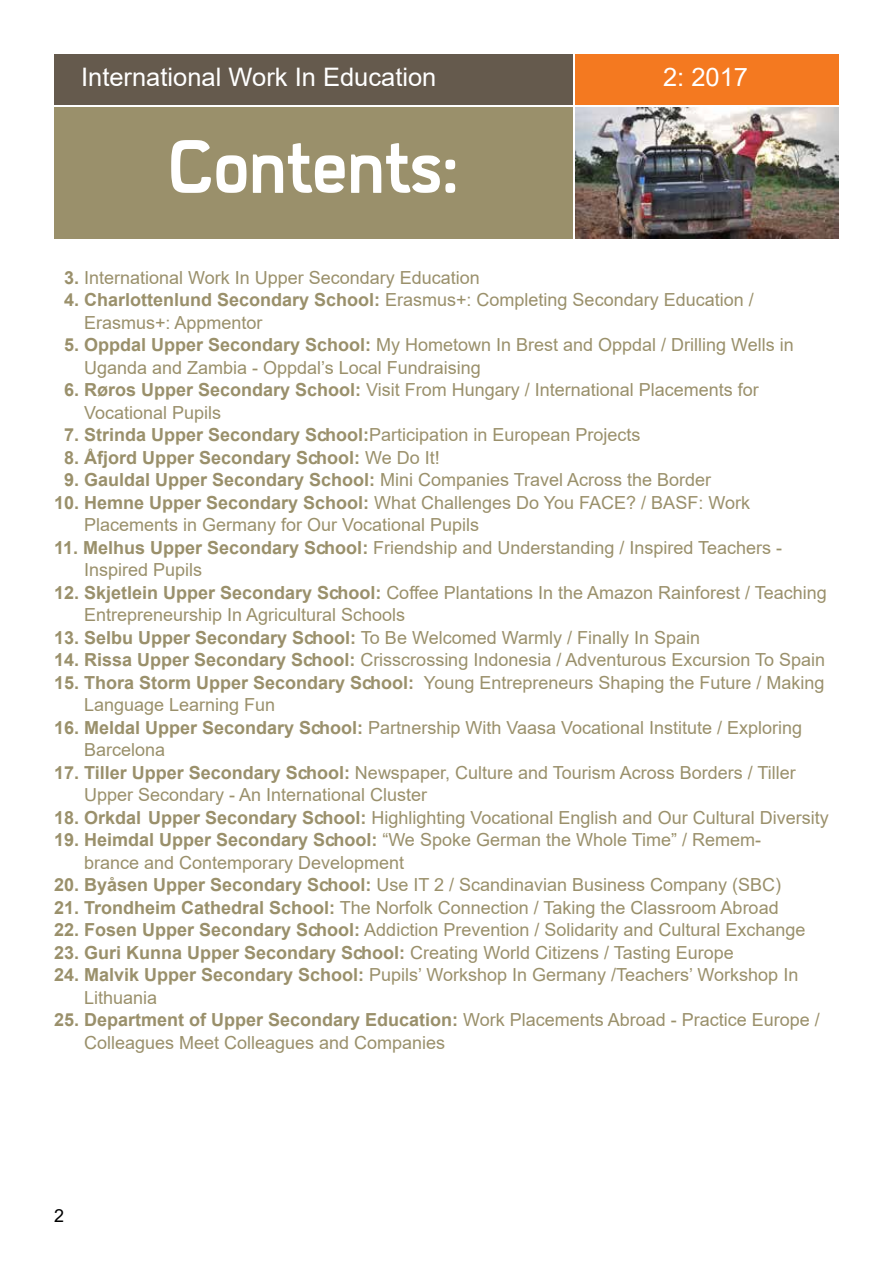
<style>
.page{position:relative;width:893px;height:1263px;background:#fff}
.page>*{position:absolute;margin:0;border:0;box-sizing:border-box;transform-origin:0 0}
.t1{font:700 79.5px "Creative Trondelag";color:#fff}
.t2{font:25.5px "Arial";color:#fff}
.t3{font:18px/22.5px "Arial";color:#9a906b}
.t4{font:700 18px "Arial";color:#9a906b}
.t5{font:18px "Arial";color:#000}
.s1{font-weight:700}
.s2{font-weight:400}
</style>
<div class="page">
<div style="left:54px;top:54px;width:519px;height:51px;background:#655a4d"></div>
<div style="left:575px;top:54px;width:264px;height:51px;background:#f47920"></div>
<img style="left:575px;top:107px;width:264px;height:132px">
<div style="left:54px;top:107px;width:519px;height:132px;background:#9a906b"></div>
<h2 class="t2" style="left:81px;top:59px;width:357px">International Work In Education</h2>
<h2 class="t2" style="left:663px;top:59px;width:87px">2: 2017</h2>
<h1 class="t1" style="left:168px;top:123px;width:292px">Contents:</h1>
<p class="t3" style="left:64px;top:266px;width:417px"><span class="s1">3.</span> International Work In Upper Secondary Education</p>
<p class="t3" style="left:84px;top:288px;width:671px;text-indent:-20px"><span class="s1">4. Charlottenlund Secondary School:</span> Erasmus+: Completing Secondary Education /<br>Erasmus+: Appmentor</p>
<p class="t3" style="left:84px;top:333px;width:711px;text-indent:-20px"><span class="s1">5. Oppdal Upper Secondary School:</span> My Hometown In Brest and Oppdal / Drilling Wells in<br>Uganda and Zambia - Oppdal’s Local Fundraising</p>
<p class="t3" style="left:84px;top:378px;width:676px;text-indent:-20px"><span class="s1">6. Røros Upper Secondary School:</span> Visit From Hungary / International Placements for<br>Vocational Pupils</p>
<p class="t3" style="left:64px;top:423px;width:578px"><span class="s1">7. Strinda Upper Secondary School:</span>Participation in European Projects</p>
<p class="t4" style="left:64px;top:444px;width:377px">8. Åfjord Upper Secondary School: <span class="s2">We Do It!</span></p>
<p class="t3" style="left:64px;top:468px;width:649px"><span class="s1">9. Gauldal Upper Secondary School:</span> Mini Companies Travel Across the Border</p>
<p class="t3" style="left:84px;top:491px;width:667px;text-indent:-30px"><span class="s1">10. Hemne Upper Secondary School:</span> What Challenges Do You FACE? / BASF: Work<br>Placements in Germany for Our Vocational Pupils</p>
<p class="t3" style="left:84px;top:536px;width:700px;text-indent:-30px"><span class="s1">11. Melhus Upper Secondary School:</span> Friendship and Understanding / Inspired Teachers -<br>Inspired Pupils</p>
<p class="t3" style="left:84px;top:581px;width:744px;text-indent:-30px"><span class="s1">12. Skjetlein Upper Secondary School:</span> Coffee Plantations In the Amazon Rainforest / Teaching<br>Entrepreneurship In Agricultural Schools</p>
<p class="t3" style="left:54px;top:626px;width:648px"><span class="s1">13. Selbu Upper Secondary School:</span> To Be Welcomed Warmly / Finally In Spain</p>
<p class="t3" style="left:54px;top:648px;width:773px"><span class="s1">14. Rissa Upper Secondary School:</span> Crisscrossing Indonesia / Adventurous Excursion To Spain</p>
<p class="t3" style="left:84px;top:671px;width:742px;text-indent:-30px"><span class="s1">15. Thora Storm Upper Secondary School:</span> Young Entrepreneurs Shaping the Future / Making<br>Language Learning Fun</p>
<p class="t3" style="left:84px;top:716px;width:720px;text-indent:-30px"><span class="s1">16. Meldal Upper Secondary School:</span> Partnership With Vaasa Vocational Institute / Exploring<br>Barcelona</p>
<p class="t3" style="left:84px;top:761px;width:713px;text-indent:-30px"><span class="s1">17. Tiller Upper Secondary School:</span> Newspaper, Culture and Tourism Across Borders / Tiller<br>Upper Secondary - An International Cluster</p>
<p class="t3" style="left:54px;top:806px;width:776px"><span class="s1">18. Orkdal Upper Secondary School:</span> Highlighting Vocational English and Our Cultural Diversity</p>
<p class="t3" style="left:84px;top:828px;width:679px;text-indent:-30px"><span class="s1">19. Heimdal Upper Secondary School:</span> “We Spoke German the Whole Time” / Remem&shy;brance and Contemporary Development</p>
<p class="t3" style="left:54px;top:873px;width:729px"><span class="s1">20. Byåsen Upper Secondary School:</span> Use IT 2 / Scandinavian Business Company (SBC)</p>
<p class="t3" style="left:54px;top:896px;width:726px"><span class="s1">21. Trondheim Cathedral School:</span> The Norfolk Connection / Taking the Classroom Abroad</p>
<p class="t3" style="left:54px;top:918px;width:753px"><span class="s1">22. Fosen Upper Secondary School:</span> Addiction Prevention / Solidarity and Cultural Exchange</p>
<p class="t3" style="left:54px;top:941px;width:681px"><span class="s1">23. Guri Kunna Upper Secondary School:</span> Creating World Citizens / Tasting Europe</p>
<p class="t3" style="left:84px;top:963px;width:716px;text-indent:-30px"><span class="s1">24. Malvik Upper Secondary School:</span> Pupils’ Workshop In Germany /Teachers’ Workshop In<br>Lithuania</p>
<p class="t3" style="left:84px;top:1008px;width:737px;text-indent:-30px"><span class="s1">25. Department of Upper Secondary Education:</span> Work Placements Abroad - Practice Europe /<br>Colleagues Meet Colleagues and Companies</p>
<p class="t5" style="left:54px;top:1203px;width:12px">2</p>
</div>
